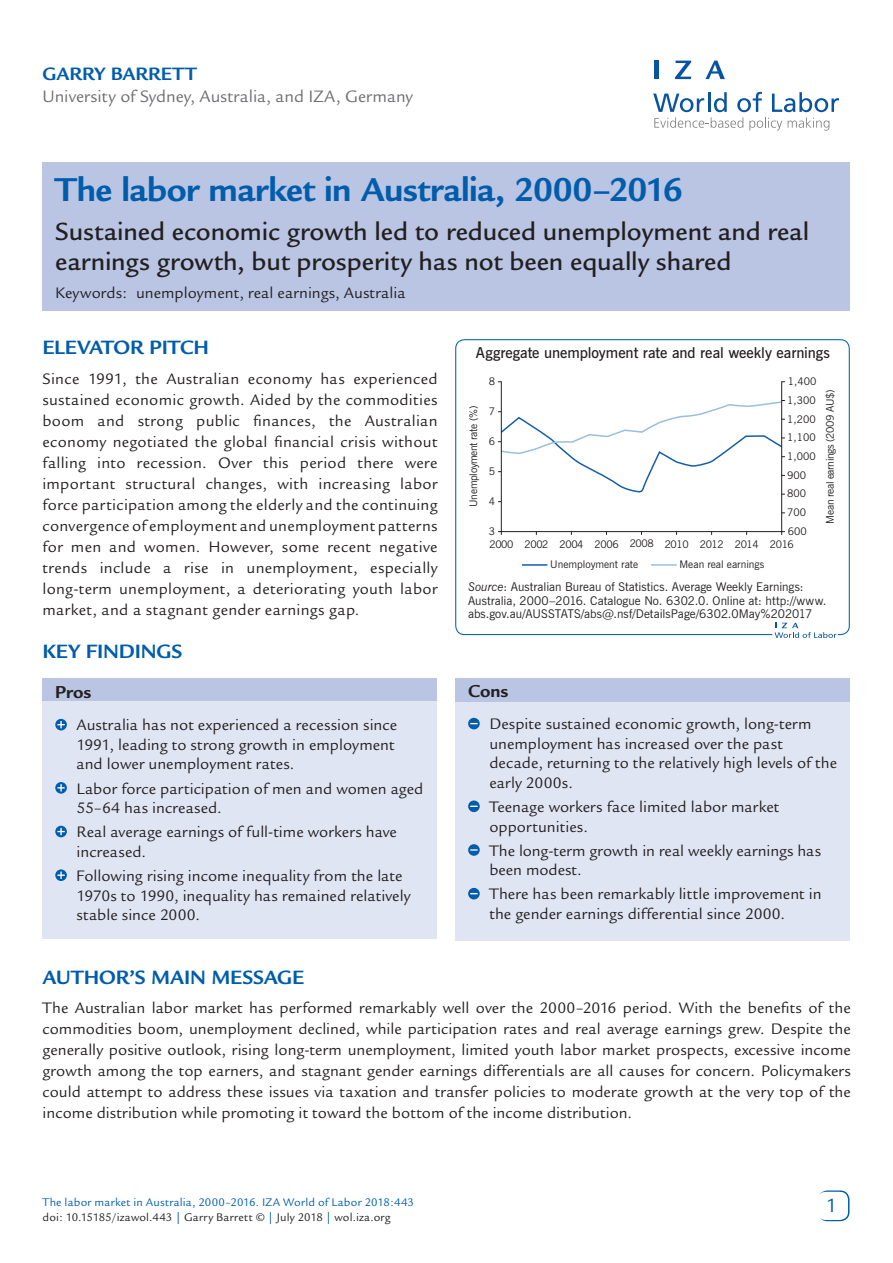
<style>
.page{position:relative;width:893px;height:1263px;background:#fff}
.page>*{position:absolute;margin:0;border:0;box-sizing:border-box;transform-origin:0 0}
.Cover__Title{font:700 36px "Legacy Sans";letter-spacing:-.015em;color:#015dab}
.Cover__Subtitle{font:500 27px/30px "Legacy Sans";color:#231f20}
.Main__A_Level_Headin{font:700 21px "Legacy Sans";letter-spacing:-.01em;color:#015dab}
.t1{font:21px "Legacy Sans";color:#015dab}
.Cover__AuthorName{font:700 19.5px "Legacy Sans";color:#015dab}
.Cover__Pro_Con_Heade{font:700 18.75px "Legacy Sans";letter-spacing:-.005em;color:#231f20}
.Cover__Affiliation{font:18px "Legacy Sans";color:#6c6d70}
.Main__Bodytext{font:16.5px/21px "Legacy Sans";letter-spacing:.01em;color:#231f20;text-align:justify}
.Cover__Pro_Con_Bulle{font:16.5px/19.5px "Legacy Sans";letter-spacing:.005em;color:#231f20}
.Keywords{font:16.5px "Legacy Sans";letter-spacing:.005em;color:#231f20}
.GA_Head{font:600 15px "News Gothic BT";letter-spacing:-.005em;color:#231f20}
.Figso{font:12px/13.5px "News Gothic BT";color:#231f20}
.t2{font:12px "Legacy Sans";letter-spacing:.015em;color:#015dab}
.t3{font:12px "Legacy Sans";letter-spacing:.02em;color:#231f20}
.t4{font:10.5px "News Gothic BT";letter-spacing:-.03em;color:#231f20}
.t5{font:10.5px/18.8px "News Gothic BT";color:#231f20}
.s1{font-style:italic}
.s2{color:#015dab}
</style>
<div class="page">
<div style="left:43px;top:162px;width:807px;height:149px;background:#b9c5e3"></div>
<div style="left:818px;top:1190px;width:31px;height:31px;border:2px solid #015dab;border-radius:9px"></div>
<div style="left:817px;top:1192px;width:30px;height:28px;background:#fff;border-radius:9px"></div>
<svg style="left:653px;top:92px;width:186px;height:39px"></svg>
<hr style="left:654px;top:61px;width:4px;height:18px;background:#0854a0">
<svg style="left:675px;top:61px;width:16px;height:18px"></svg>
<svg style="left:705px;top:61px;width:20px;height:18px"></svg>
<div style="left:455px;top:678px;width:395px;height:262px;background:#e0e5f3"></div>
<div style="left:455px;top:678px;width:395px;height:24px;background:#b9c5e3"></div>
<svg style="left:468px;top:718px;width:12px;height:11px"></svg>
<svg style="left:468px;top:800px;width:12px;height:12px"></svg>
<div style="left:468px;top:844px;width:12px;height:12px;background:#015dab;border-radius:50%"></div>
<svg style="left:470px;top:849px;width:8px;height:2px"></svg>
<svg style="left:468px;top:888px;width:12px;height:11px"></svg>
<div style="left:43px;top:678px;width:394px;height:261px;background:#e0e5f3"></div>
<div style="left:43px;top:678px;width:394px;height:23px;background:#b9c5e3"></div>
<svg style="left:55px;top:719px;width:12px;height:11px"></svg>
<svg style="left:57px;top:721px;width:8px;height:7px"></svg>
<svg style="left:55px;top:782px;width:12px;height:12px"></svg>
<svg style="left:57px;top:784px;width:8px;height:7px"></svg>
<svg style="left:55px;top:826px;width:12px;height:11px"></svg>
<svg style="left:57px;top:828px;width:8px;height:7px"></svg>
<svg style="left:55px;top:869px;width:12px;height:12px"></svg>
<svg style="left:57px;top:871px;width:8px;height:8px"></svg>
<div style="left:455px;top:339px;width:395px;height:296px;border:1px solid #015dab;border-radius:9px"></div>
<div style="left:772px;top:622px;width:66px;height:18px;background:#fff"></div>
<svg style="left:775px;top:623px;width:61px;height:15px"></svg>
<div style="left:501px;top:381px;width:281px;height:151px;border:1px solid #231f20"></div>
<svg style="left:498px;top:531px;width:4px;height:4px"></svg>
<svg style="left:781px;top:531px;width:4px;height:4px"></svg>
<svg style="left:498px;top:400px;width:287px;height:95px"></svg>
<hr style="left:522px;top:564px;width:25px;height:2px;background:#135eaa">
<hr style="left:651px;top:564px;width:26px;height:2px;background:#9abedd">
<p class="Cover__AuthorName" style="left:43px;top:63px;width:156px">GARRY BARRETT</p>
<p class="Cover__Affiliation" style="left:43px;top:86px;width:372px">University of Sydney, Australia, and IZA, Germany</p>
<p class="Cover__Title" style="left:55px;top:169px;width:629px">The labor market in Australia, 2000–2016</p>
<p class="Cover__Subtitle" style="left:55px;top:216px;width:755px">Sustained economic growth led to reduced unemployment and real earnings growth, but prosperity has not been equally shared</p>
<p class="Keywords" style="left:55px;top:283px;width:352px">Keywords: unemployment, real earnings, Australia</p>
<p class="Main__A_Level_Headin" style="left:42px;top:336px;width:168px">ELEVATOR PITCH</p>
<p class="GA_Head" style="left:476px;top:343px;width:355px">Aggregate unemployment rate and real weekly earnings</p>
<p class="Main__Bodytext" style="left:42px;top:368px;width:397px">Since 1991, the Australian economy has experienced sustained economic growth. Aided by the commodities boom and strong public finances, the Australian economy negotiated the global financial crisis without falling into recession. Over this period there were important structural changes, with increasing labor force participation among the elderly and the continuing convergence of employment and unemployment patterns for men and women. However, some recent negative trends include a rise in unemployment, especially long-term unemployment, a deteriorating youth labor market, and a stagnant gender earnings gap.</p>
<p class="Main__A_Level_Headin" style="left:42px;top:639px;width:141px">KEY FINDINGS</p>
<p class="Cover__Pro_Con_Heade" style="left:468px;top:680px;width:42px">Cons</p>
<p class="Cover__Pro_Con_Bulle" style="left:489px;top:715px;width:349px">Despite sustained economic growth, long-term unemployment has increased over the past decade, returning to the relatively high levels of the early 2000s.</p>
<p class="Cover__Pro_Con_Bulle" style="left:489px;top:797px;width:291px">Teenage workers face limited labor market opportunities.</p>
<p class="Cover__Pro_Con_Bulle" style="left:489px;top:841px;width:333px">The long-term growth in real weekly earnings has been modest.</p>
<p class="Cover__Pro_Con_Bulle" style="left:489px;top:885px;width:334px">There has been remarkably little improvement in the gender earnings differential since 2000.</p>
<p class="t4" style="left:489px;top:375px;width:8px">8</p>
<p class="t4" style="left:489px;top:405px;width:8px">7</p>
<p class="t4" style="left:489px;top:435px;width:8px">6</p>
<p class="t4" style="left:489px;top:465px;width:8px">5</p>
<p class="t4" style="left:489px;top:495px;width:8px">4</p>
<p class="t4" style="left:489px;top:525px;width:8px">3</p>
<p class="t5" style="left:787px;top:372px;width:31px">1,400<br>1,300<br>1,200<br>1,100<br>1,000<br>900<br>800<br>700<br>600</p>
<p class="t4" style="left:824px;top:524px;width:136px;rotate:-90deg">Mean real earnings (2009 AU$)</p>
<p class="t4" style="left:467px;top:507px;width:102px;rotate:-90deg">Unemployment rate (%)</p>
<p class="t4" style="left:489px;top:537px;width:306px">2000 2002 2004 2006 2008 2010 2012 2014 2016</p>
<p class="t5" style="left:550px;top:555px;width:89px">Unemployment rate</p>
<p class="t5" style="left:679px;top:555px;width:86px">Mean real earnings</p>
<p class="Figso" style="left:468px;top:580px;width:360px"><span class="s1">Source</span>: Australian Bureau of Statistics. Average Weekly Earnings:<br>Australia, 2000–2016. Catalogue No. 6302.0. Online at: http://www. abs.gov.au/AUSSTATS/abs@.nsf/DetailsPage/6302.0May%202017</p>
<p class="Cover__Pro_Con_Heade" style="left:55px;top:681px;width:38px">Pros</p>
<p class="Cover__Pro_Con_Bulle" style="left:77px;top:716px;width:322px">Australia has not experienced a recession since<br>1991, leading to strong growth in employment and lower unemployment rates.</p>
<p class="Cover__Pro_Con_Bulle" style="left:77px;top:779px;width:348px">Labor force participation of men and women aged<br>55–64 has increased.</p>
<p class="Cover__Pro_Con_Bulle" style="left:77px;top:822px;width:322px">Real average earnings of full-time workers have increased.</p>
<p class="Cover__Pro_Con_Bulle" style="left:77px;top:866px;width:335px">Following rising income inequality from the late<br>1970s to 1990, inequality has remained relatively stable since 2000.</p>
<p class="Main__A_Level_Headin" style="left:43px;top:965px;width:263px">AUTHOR’S MAIN MESSAGE</p>
<p class="Main__Bodytext" style="left:43px;top:998px;width:810px">The Australian labor market has performed remarkably well over the 2000–2016 period. With the benefits of the commodities boom, unemployment declined, while participation rates and real average earnings grew. Despite the generally positive outlook, rising long-term unemployment, limited youth labor market prospects, excessive income growth among the top earners, and stagnant gender earnings differentials are all causes for concern. Policymakers could attempt to address these issues via taxation and transfer policies to moderate growth at the very top of the income distribution while promoting it toward the bottom of the income distribution.</p>
<p class="t2" style="left:43px;top:1196px;width:373px">The labor market in Australia, 2000–2016. IZA World of Labor 2018:443</p>
<p class="t3" style="left:43px;top:1211px;width:350px">doi: 10.15185/izawol.443 <span class="s2">|</span> Garry Barrett © <span class="s2">|</span> July 2018 <span class="s2">|</span> wol.iza.org</p>
<p class="t1" style="left:828px;top:1194px;width:13px">1</p>
</div>
